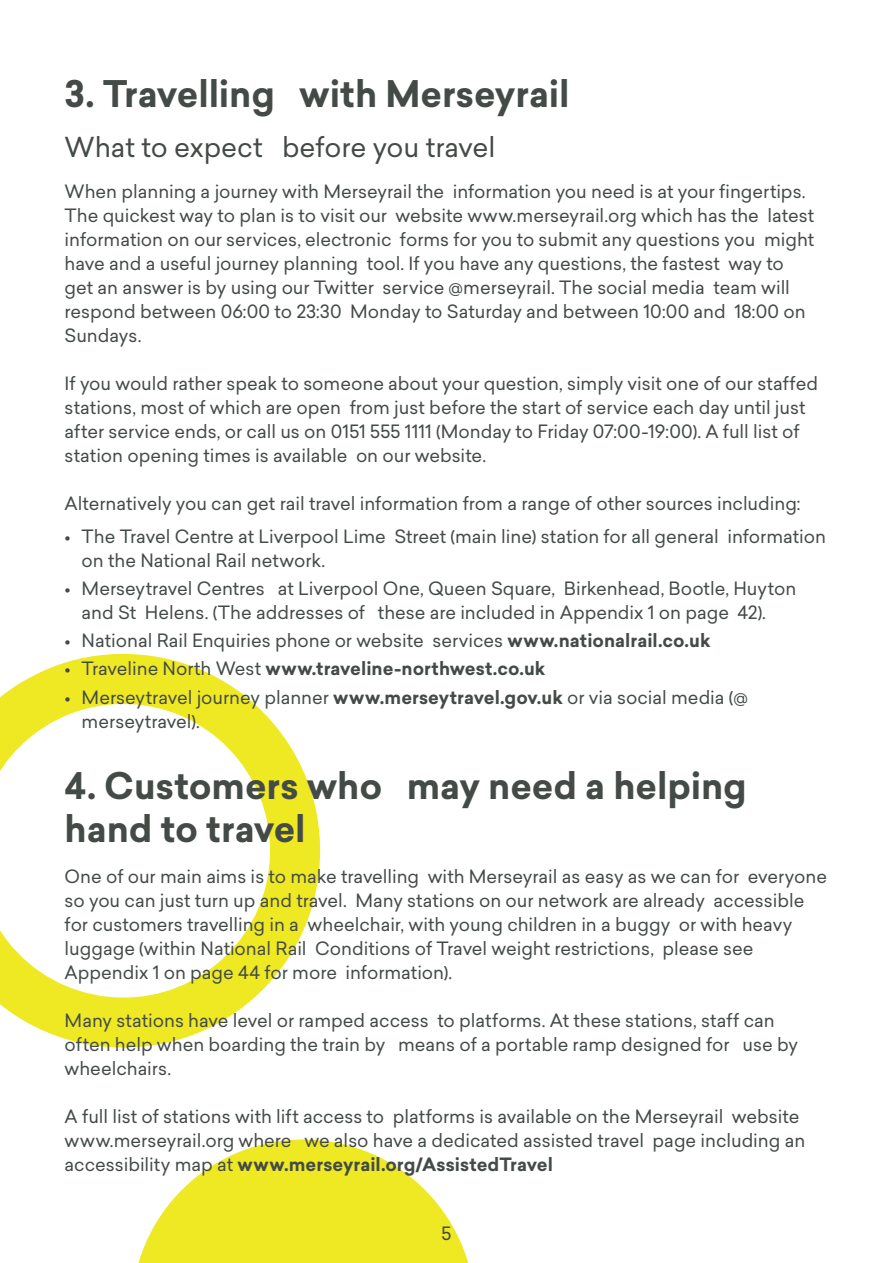
<style>
.page{position:relative;width:893px;height:1263px;background:#fff}
.page>*{position:absolute;margin:0;border:0;box-sizing:border-box;transform-origin:0 0}
.Heading{font:700 36px/43.2px "Sailec";color:#444b47}
.t1{font:27px "Sailec";letter-spacing:-.005em;color:#444b47}
.Merseyrail_Body{font:18px/24px "Sailec";color:#444b47}
.Merseyrail_Body-2{font:700 18px "Sailec";color:#444b47}
.s1{font-weight:700}
.s2{font-weight:400}
</style>
<div class="page">
<svg style="left:138px;top:1139px;width:331px;height:124px;fill:#efe923"></svg>
<svg style="left:0;top:653px;width:321px;height:395px"></svg>
<p class="Heading" style="left:65px;top:73px;width:507px">3. Travelling with Merseyrail</p>
<p class="t1" style="left:65px;top:128px;width:432px">What to expect before you travel</p>
<p class="Merseyrail_Body" style="left:65px;top:179px;width:751px">When planning a journey with Merseyrail the information you need is at your fingertips.<br>The quickest way to plan is to visit our website www.merseyrail.org which has the latest information on our services, electronic forms for you to submit any questions you might have and a useful journey planning tool. If you have any questions, the fastest way to get an answer is by using our Twitter service @merseyrail. The social media team will respond between 06:00 to 23:30 Monday to Saturday and between 10:00 and 18:00 on Sundays.</p>
<p class="Merseyrail_Body" style="left:65px;top:371px;width:755px">If you would rather speak to someone about your question, simply visit one of our staffed stations, most of which are open from just before the start of service each day until just after service ends, or call us on 0151 555 1111 (Monday to Friday 07:00-19:00). A full list of station opening times is available on our website.</p>
<p class="Merseyrail_Body" style="left:65px;top:491px;width:738px">Alternatively you can get rail travel information from a range of other sources including:</p>
<p class="Merseyrail_Body" style="left:82px;top:524px;width:746px;text-indent:-17px">• The Travel Centre at Liverpool Lime Street (main line) station for all general information on the National Rail network.</p>
<p class="Merseyrail_Body" style="left:82px;top:576px;width:716px;text-indent:-17px">• Merseytravel Centres at Liverpool One, Queen Square, Birkenhead, Bootle, Huyton and St Helens. (The addresses of these are included in Appendix 1 on page 42).</p>
<p class="Merseyrail_Body" style="left:65px;top:628px;width:647px">• National Rail Enquiries phone or website services <span class="s1">www.nationalrail.co.uk</span></p>
<p class="Merseyrail_Body-2" style="left:65px;top:656px;width:482px"><span class="s2">• Traveline North West</span> www.traveline-northwest.co.uk</p>
<p class="Merseyrail_Body" style="left:82px;top:685px;width:668px;text-indent:-17px">• Merseytravel journey planner <span class="s1">www.merseytravel.gov.uk</span> or via social media (@ merseytravel).</p>
<p class="Heading" style="left:65px;top:765px;width:683px">4. Customers who may need a helping hand to travel</p>
<p class="Merseyrail_Body" style="left:65px;top:864px;width:764px">One of our main aims is to make travelling with Merseyrail as easy as we can for everyone so you can just turn up and travel. Many stations on our network are already accessible for customers travelling in a wheelchair, with young children in a buggy or with heavy luggage (within National Rail Conditions of Travel weight restrictions, please see Appendix 1 on page 44 for more information).</p>
<p class="Merseyrail_Body" style="left:65px;top:1008px;width:735px">Many stations have level or ramped access to platforms. At these stations, staff can often help when boarding the train by means of a portable ramp designed for use by wheelchairs.</p>
<p class="Merseyrail_Body" style="left:65px;top:1104px;width:742px">A full list of stations with lift access to platforms is available on the Merseyrail website www.merseyrail.org where we also have a dedicated assisted travel page including an accessibility map at <span class="s1">www.merseyrail.org/AssistedTravel</span></p>
<p class="Merseyrail_Body" style="left:441px;top:1221px;width:12px">5</p>
</div>
